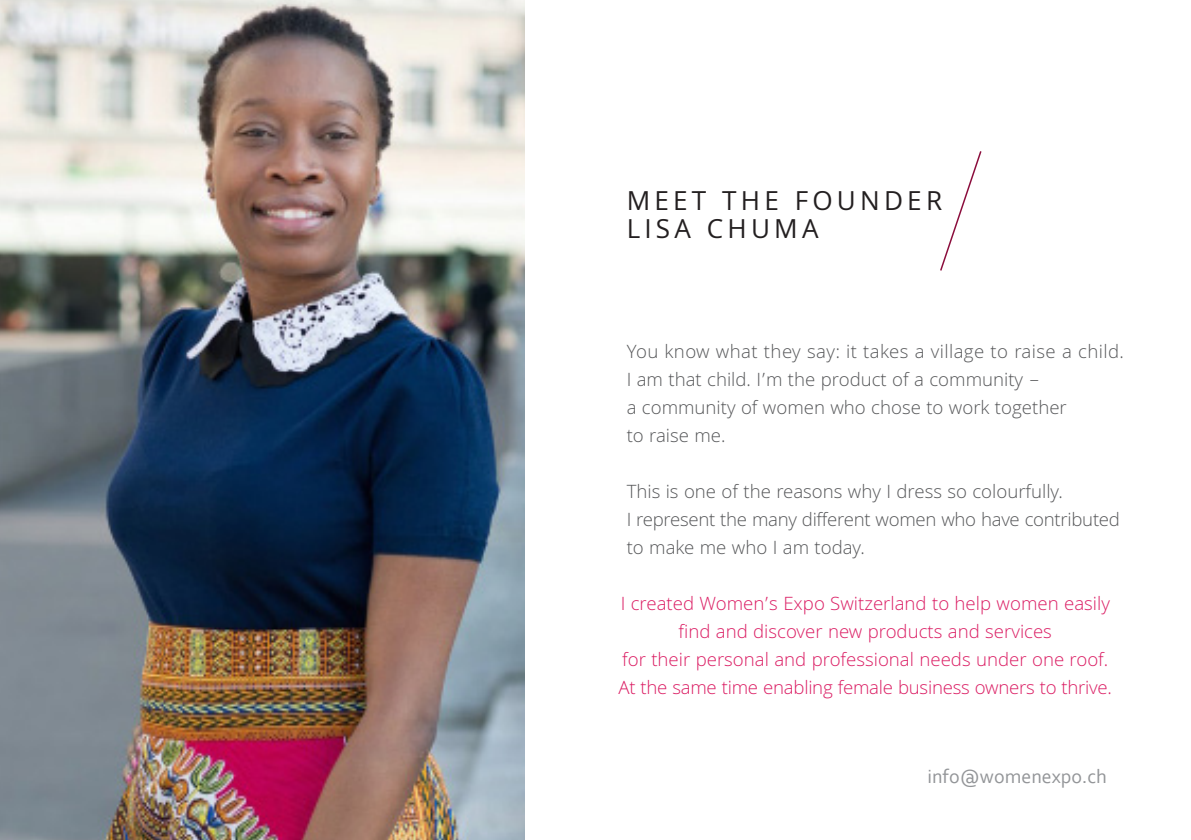
<style>
.page{position:relative;width:1191px;height:840px;background:#fff}
.page>*{position:absolute;margin:0;border:0;box-sizing:border-box;transform-origin:0 0}
.t1{font:28px/28px "Khula";letter-spacing:.15em;color:#231f20}
.t2{font:300 20px/28px "Khula";color:#57585a}
.t3{font:300 20px/28px "Khula";color:#db1e64;text-align:center}
.t4{font:20px "Corbel";color:#939598}
</style>
<div class="page">
<img style="left:0;top:0;width:524px;height:839px">
<svg style="left:940px;top:151px;width:42px;height:120px"></svg>
<h1 class="t1" style="left:626px;top:186px;width:317px">MEET THE FOUNDER<br>LISA CHUMA</h1>
<p class="t2" style="left:626px;top:337px;width:499px">You know what they say: it takes a village to raise a child.<br>I am that child. I’m the product of a community –<br>a community of women who chose to work together<br>to raise me.</p>
<p class="t2" style="left:626px;top:477px;width:495px">This is one of the reasons why I dress so colourfully.<br>I represent the many different women who have contributed to make me who I am today.</p>
<p class="t3" style="left:618px;top:589px;width:495px">I created Women’s Expo Switzerland to help women easily find and discover new products and services<br>for their personal and professional needs under one roof.<br>At the same time enabling female business owners to thrive.</p>
<p class="t4" style="left:927px;top:767px;width:181px">info@womenexpo.ch</p>
</div>
